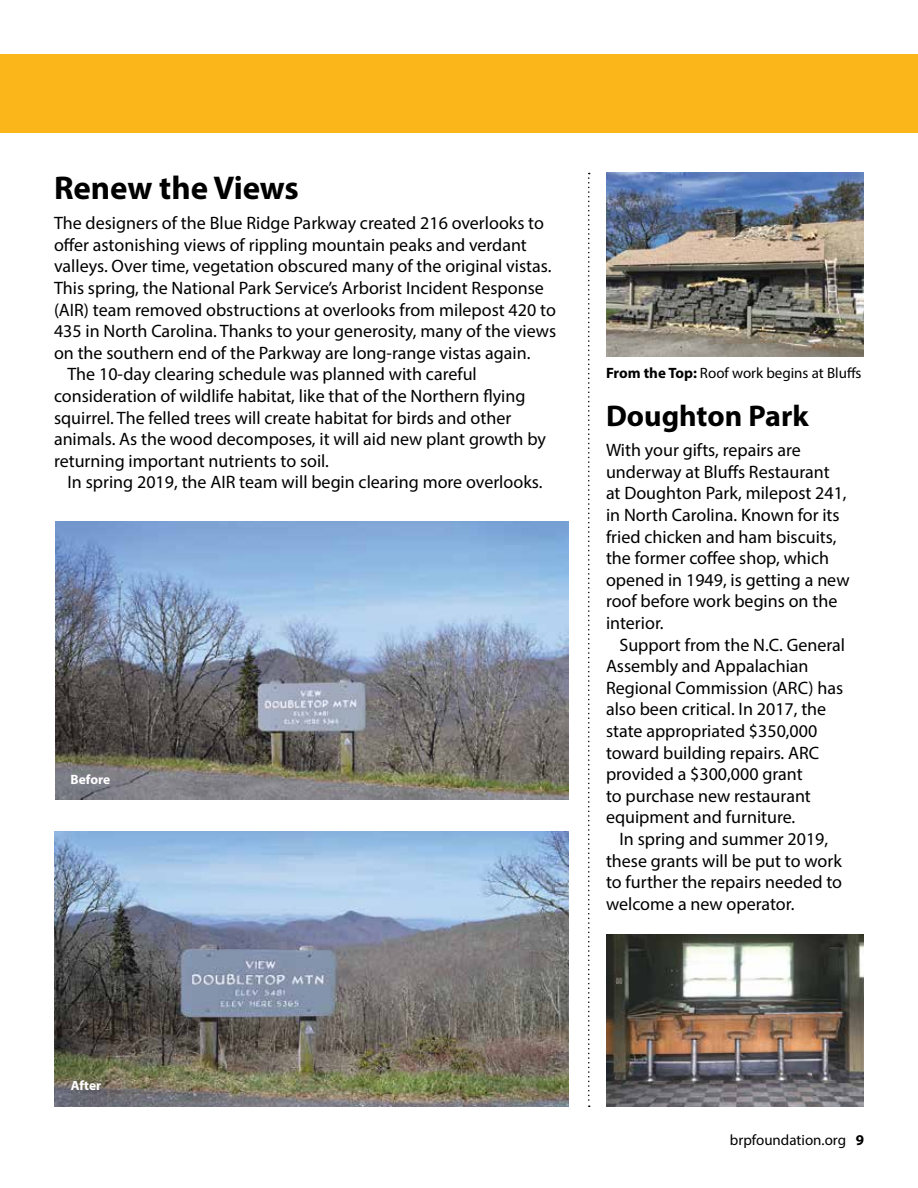
<style>
.page{position:relative;width:918px;height:1188px;background:#fff}
.page>*{position:absolute;margin:0;border:0;box-sizing:border-box;transform-origin:0 0}
.t1{font:700 33px "Myriad Pro";color:#000}
.t2{font:700 30px "Myriad Pro";color:#000}
.t3{font:18px/21.6px "Myriad Pro";color:#000}
.t4{font:15px "Myriad Pro";color:#000}
.t5{font:700 13.5px "Myriad Pro";color:#fff}
.s1{font-weight:700}
</style>
<div class="page">
<img style="left:55px;top:522px;width:514px;height:277px">
<div style="left:0;top:54px;width:918px;height:78px;background:#fbb71a"></div>
<svg style="left:588px;top:173px;width:2px;height:934px"></svg>
<img style="left:606px;top:934px;width:258px;height:173px">
<img style="left:606px;top:173px;width:258px;height:183px">
<img style="left:54px;top:831px;width:514px;height:276px">
<h1 class="t1" style="left:54px;top:166px;width:246px">Renew the Views</h1>
<p class="t3" style="left:54px;top:212px;width:492px">The designers of the Blue Ridge Parkway created 216 overlooks to</p>
<p class="t3" style="left:54px;top:234px;width:474px">offer astonishing views of rippling mountain peaks and verdant</p>
<p class="t3" style="left:54px;top:255px;width:499px">valleys. Over time, vegetation obscured many of the original vistas.</p>
<p class="t3" style="left:54px;top:277px;width:491px">This spring, the National Park Service’s Arborist Incident Response</p>
<p class="t3" style="left:54px;top:299px;width:503px">(AIR) team removed obstructions at overlooks from milepost 420 to</p>
<p class="t3" style="left:54px;top:320px;width:504px">435 in North Carolina. Thanks to your generosity, many of the views</p>
<p class="t3" style="left:54px;top:342px;width:478px">on the southern end of the Parkway are long-range vistas again.</p>
<p class="t3" style="left:68px;top:363px;width:411px">The 10-day clearing schedule was planned with careful</p>
<p class="t3" style="left:54px;top:385px;width:473px">consideration of wildlife habitat, like that of the Northern flying</p>
<p class="t3" style="left:54px;top:407px;width:459px">squirrel. The felled trees will create habitat for birds and other</p>
<p class="t3" style="left:54px;top:428px;width:494px">animals. As the wood decomposes, it will aid new plant growth by</p>
<p class="t3" style="left:54px;top:450px;width:277px">returning important nutrients to soil.</p>
<p class="t3" style="left:68px;top:471px;width:476px">In spring 2019, the AIR team will begin clearing more overlooks.</p>
<p class="t5" style="left:71px;top:771px;width:41px">Before</p>
<p class="t4" style="left:606px;top:363px;width:257px"><span class="s1">From the Top:</span> Roof work begins at Bluffs</p>
<h2 class="t2" style="left:606px;top:396px;width:204px">Doughton Park</h2>
<p class="t3" style="left:606px;top:439px;width:245px">With your gifts, repairs are underway at Bluffs Restaurant<br>at Doughton Park, milepost 241, in North Carolina. Known for its fried chicken and ham biscuits, the former coffee shop, which opened in 1949, is getting a new roof before work begins on the interior.</p>
<p class="t3" style="left:606px;top:633px;width:241px;text-indent:14px">Support from the N.C. General<br>Assembly and Appalachian<br>Regional Commission (ARC) has also been critical. In 2017, the state appropriated $350,000 toward building repairs. ARC provided a $300,000 grant<br>to purchase new restaurant equipment and furniture.</p>
<p class="t3" style="left:606px;top:828px;width:238px;text-indent:14px">In spring and summer 2019, these grants will be put to work to further the repairs needed to welcome a new operator.</p>
<p class="t5" style="left:71px;top:1077px;width:32px">After</p>
<p class="t4" style="left:730px;top:1131px;width:136px">brpfoundation.org <span class="s1">9</span></p>
</div>
